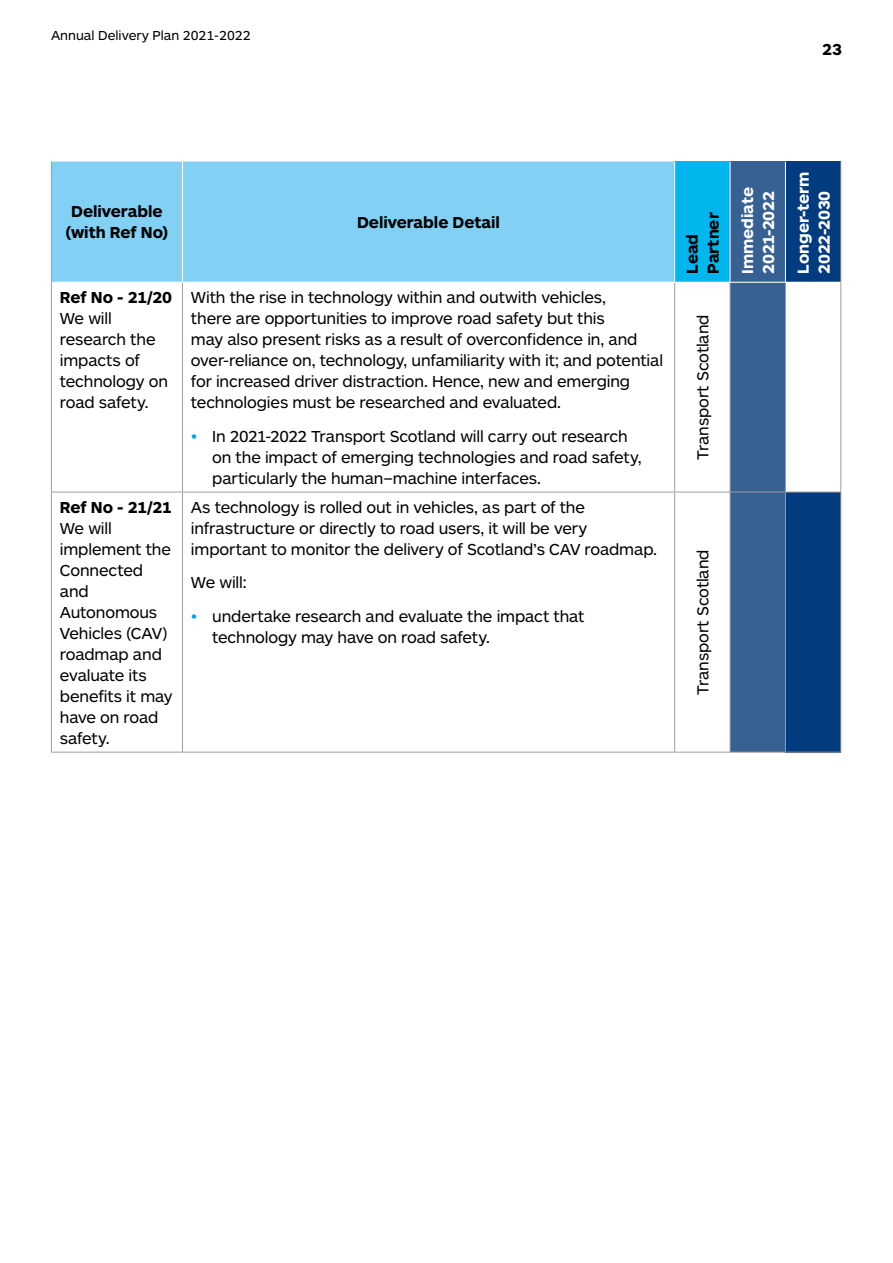
<style>
.page{position:relative;width:893px;height:1263px;background:#fff}
.page>*{position:absolute;margin:0;border:0;box-sizing:border-box;transform-origin:0 0}
.Body{font:16.5px/21px "ARS Maquette Tr";letter-spacing:-.01em;color:#000}
.Body-2{font:700 16.5px/21px "ARS Maquette Tr";letter-spacing:-.005em;color:#000;text-align:center}
.Body-3{font:700 16.5px "ARS Maquette Tr";letter-spacing:-.01em;color:#fff}
.t1{font:13.5px "ARS Maquette Tr";color:#000}
.s1{font-weight:700}
.s2{color:#009fe3}
</style>
<div class="page">
<div style="left:52px;top:162px;width:622px;height:120px;background:#83d0f5"></div>
<div style="left:675px;top:162px;width:55px;height:120px;background:#00b6ed"></div>
<div style="left:730px;top:162px;width:55px;height:120px;background:#386193"></div>
<div style="left:785px;top:162px;width:56px;height:120px;background:#023b7e"></div>
<svg style="left:675px;top:283px;width:165px;height:469px"></svg>
<div style="left:731px;top:283px;width:54px;height:469px;background:#386193"></div>
<div style="left:785px;top:492px;width:56px;height:260px;background:#023b7e"></div>
<hr style="left:51px;top:282px;width:1px;height:210px;background:#9d9d9c">
<hr style="left:182px;top:283px;width:1px;height:209px;background:#9d9d9c">
<hr style="left:674px;top:283px;width:1px;height:209px;background:#9d9d9c">
<hr style="left:730px;top:283px;width:1px;height:209px;background:#9d9d9c">
<hr style="left:785px;top:283px;width:1px;height:209px;background:#9d9d9c">
<hr style="left:840px;top:282px;width:1px;height:210px;background:#9d9d9c">
<hr style="left:51px;top:492px;width:131px;height:1px;background:#9d9d9c">
<hr style="left:51px;top:492px;width:1px;height:260px;background:#9d9d9c">
<hr style="left:182px;top:492px;width:493px;height:1px;background:#9d9d9c">
<hr style="left:182px;top:492px;width:1px;height:260px;background:#9d9d9c">
<hr style="left:675px;top:492px;width:55px;height:1px;background:#9d9d9c">
<hr style="left:674px;top:492px;width:1px;height:260px;background:#9d9d9c">
<hr style="left:730px;top:492px;width:55px;height:1px;background:#9d9d9c">
<hr style="left:730px;top:492px;width:1px;height:260px;background:#9d9d9c">
<hr style="left:785px;top:492px;width:56px;height:1px;background:#9d9d9c">
<hr style="left:785px;top:492px;width:1px;height:260px;background:#9d9d9c">
<hr style="left:840px;top:492px;width:1px;height:260px;background:#9d9d9c">
<hr style="left:51px;top:752px;width:131px;height:1px;background:#9d9d9c">
<hr style="left:182px;top:752px;width:493px;height:1px;background:#9d9d9c">
<hr style="left:675px;top:752px;width:55px;height:1px;background:#9d9d9c">
<hr style="left:730px;top:752px;width:55px;height:1px;background:#9d9d9c">
<hr style="left:785px;top:752px;width:56px;height:1px;background:#9d9d9c">
<hr style="left:51px;top:162px;width:1px;height:120px;background:#9d9d9c">
<hr style="left:840px;top:162px;width:1px;height:120px;background:#9d9d9c">
<hr style="left:182px;top:162px;width:1px;height:120px;background:#fff">
<hr style="left:730px;top:162px;width:1px;height:120px;background:#fff">
<hr style="left:785px;top:162px;width:1px;height:120px;background:#fff">
<p class="t1" style="left:51px;top:28px;width:201px">Annual Delivery Plan 2021-2022</p>
<p class="Body-2" style="left:822px;top:39px;width:21px">23</p>
<p class="Body-2" style="left:66px;top:201px;width:104px">Deliverable (with Ref No)</p>
<p class="Body-2" style="left:357px;top:212px;width:144px">Deliverable Detail</p>
<p class="Body-2" style="left:682px;top:274px;width:63px;text-align:left;rotate:-90deg">Lead<br>Partner</p>
<p class="Body" style="left:60px;top:287px;width:114px"><span class="s1">Ref No - 21/20<br></span>We will research the impacts of technology on road safety.</p>
<p class="Body" style="left:191px;top:287px;width:474px">With the rise in technology within and outwith vehicles,<br>there are opportunities to improve road safety but this<br>may also present risks as a result of overconfidence in, and over-reliance on, technology, unfamiliarity with it; and potential for increased driver distraction. Hence, new and emerging technologies must be researched and evaluated.</p>
<p class="Body" style="left:212px;top:425px;width:431px;text-indent:-21px"><span class="s2">•</span> In 2021-2022 Transport Scotland will carry out research on the impact of emerging technologies and road safety, particularly the human–machine interfaces.</p>
<p class="Body" style="left:60px;top:496px;width:114px"><span class="s1">Ref No - 21/21<br></span>We will implement the<br>Connected and<br>Autonomous<br>Vehicles (CAV) roadmap and evaluate its benefits it may have on road safety.</p>
<p class="Body" style="left:191px;top:496px;width:468px">As technology is rolled out in vehicles, as part of the infrastructure or directly to road users, it will be very important to monitor the delivery of Scotland’s CAV roadmap.</p>
<p class="Body" style="left:191px;top:572px;width:57px">We will:</p>
<p class="Body" style="left:212px;top:606px;width:374px;text-indent:-21px"><span class="s2">•</span> undertake research and evaluate the impact that technology may have on road safety.</p>
<p class="Body" style="left:692px;top:460px;width:146px;rotate:-90deg">Transport Scotland</p>
<p class="Body" style="left:692px;top:694px;width:146px;rotate:-90deg">Transport Scotland</p>
<p class="Body-3" style="left:739px;top:274px;width:88px;rotate:-90deg">Immediate</p>
<p class="Body-3" style="left:760px;top:274px;width:84px;rotate:-90deg">2021-2022</p>
<p class="Body-3" style="left:795px;top:274px;width:104px;rotate:-90deg">Longer-term</p>
<p class="Body-3" style="left:816px;top:274px;width:85px;rotate:-90deg">2022-2030</p>
</div>
